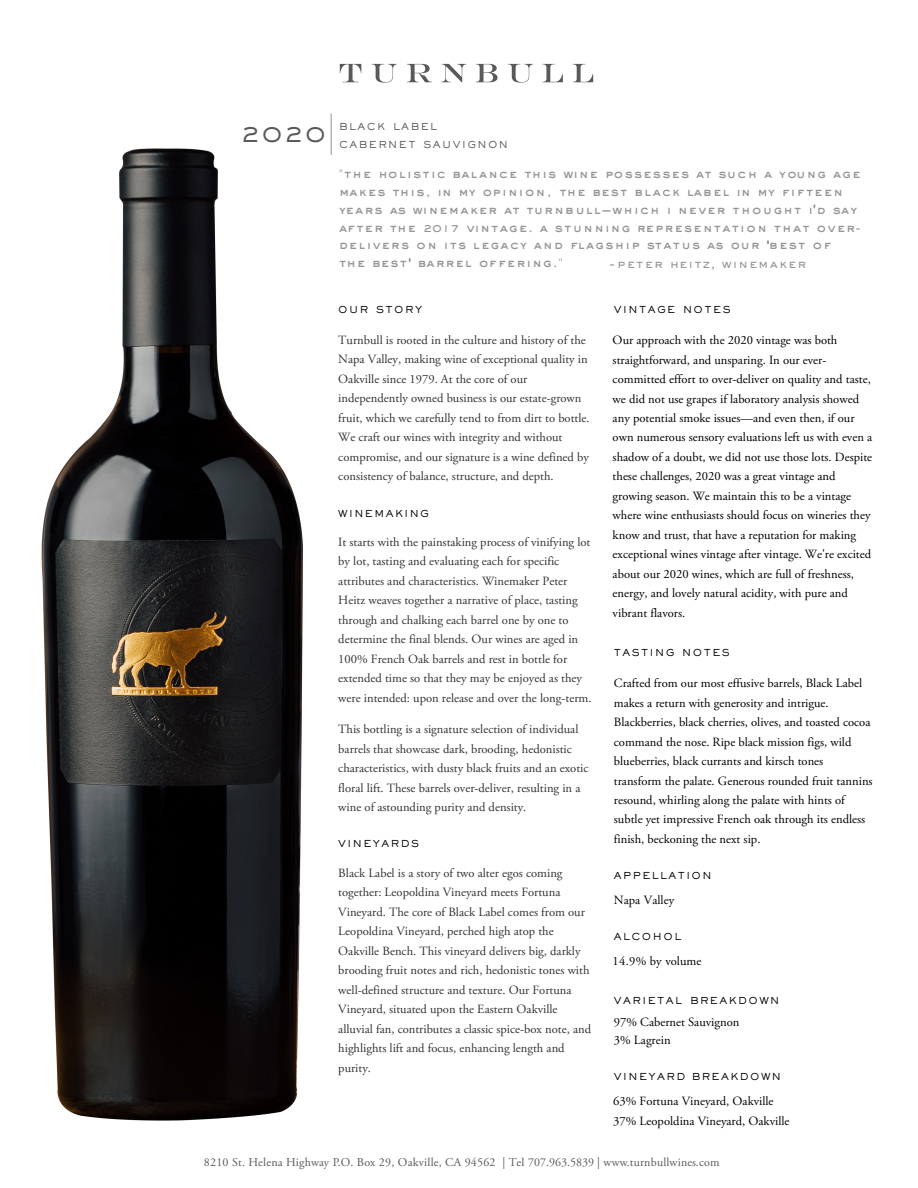
<style>
.page{position:relative;width:918px;height:1188px;background:#fff}
.page>*{position:absolute;margin:0;border:0;box-sizing:border-box;transform-origin:0 0}
.t1{font:500 22.5px "Sackers Gothic Std";color:#58595b}
.t2{font:12.6px/19.5px "Adobe Garamond Pro";color:#333334}
.t3{font:12.6px/19.5px "Adobe Garamond Pro";color:#000}
.t4{font:12px/18.6px "AT Sackers Heavy Gothic";letter-spacing:.1em;color:#939597}
.t5{font:12px "Adobe Garamond Pro";letter-spacing:.02em;color:#58595b}
.t6{font:500 12px "Sackers Gothic Std";letter-spacing:.085em;color:#939597}
.t7{font:500 9.45px "Sackers Gothic Std";letter-spacing:.155em;color:#000}
.t8{font:500 9.45px/17.7px "Sackers Gothic Std";letter-spacing:.155em;color:#58595b}
.s1{font-family:"Minion Pro"}
.s2{font-family:"Adobe Garamond"}
.s3{font-size:10.5px}
</style>
<div class="page">
<svg style="left:340px;top:64px;width:21px;height:18px"></svg>
<svg style="left:372px;top:64px;width:25px;height:19px"></svg>
<svg style="left:407px;top:64px;width:25px;height:18px"></svg>
<svg style="left:441px;top:64px;width:25px;height:18px"></svg>
<svg style="left:476px;top:64px;width:22px;height:18px"></svg>
<svg style="left:508px;top:64px;width:25px;height:19px"></svg>
<svg style="left:542px;top:64px;width:21px;height:18px"></svg>
<svg style="left:573px;top:64px;width:20px;height:18px"></svg>
<hr style="left:331px;top:113px;width:1px;height:42px;background:#939598">
<img style="left:41px;top:148px;width:262px;height:973px">
<h1 class="t1" style="left:241px;top:119px;width:86px">2020</h1>
<p class="t8" style="left:339px;top:117px;width:170px">BLACK LABEL<br>CABERNET SAUVIGNON</p>
<p class="t4" style="left:339px;top:164px;width:523px"><span class="s1">"</span>the holistic balance this wine possesses at such a young age makes this, in my opinion, the best black label in my fifteen</p>
<p class="t4" style="left:339px;top:199px;width:523px">years as winemaker at turnbull—which i never thought i<span class="s2">'</span>d say after the <span class="s3">2017</span> vintage. a stunning representation that over-</p>
<p class="t4" style="left:339px;top:236px;width:494px;line-height:18px">delivers on its legacy and flagship status as our <span class="s2">'</span>best of the best<span class="s2">'</span> barrel offering.<span class="s1">"</span></p>
<p class="t6" style="left:609px;top:255px;width:199px">-peter heitz, winemaker</p>
<p class="t7" style="left:338px;top:303px;width:85px">OUR STORY</p>
<p class="t2" style="left:338px;top:331px;width:253px">Turnbull is rooted in the culture and history of the Napa Valley, making wine of exceptional quality in Oakville since 1979. At the core of our independently owned business is our estate-grown fruit, which we carefully tend to from dirt to bottle.<br>We craft our wines with integrity and without compromise, and our signature is a wine defined by consistency of balance, structure, and depth.</p>
<p class="t7" style="left:338px;top:507px;width:92px">WINEMAKING</p>
<p class="t2" style="left:338px;top:532px;width:255px">It starts with the painstaking process of vinifying lot by lot, tasting and evaluating each for specific attributes and characteristics. Winemaker Peter Heitz weaves together a narrative of place, tasting through and chalking each barrel one by one to determine the final blends. Our wines are aged in 100% French Oak barrels and rest in bottle for extended time so that they may be enjoyed as they were intended: upon release and over the long-term.</p>
<p class="t2" style="left:338px;top:720px;width:252px">This bottling is a signature selection of individual barrels that showcase dark, brooding, hedonistic characteristics, with dusty black fruits and an exotic floral lift. These barrels over-deliver, resulting in a wine of astounding purity and density.</p>
<p class="t7" style="left:338px;top:838px;width:82px">VINEYARDS</p>
<p class="t2" style="left:338px;top:863px;width:254px">Black Label is a story of two alter egos coming together: Leopoldina Vineyard meets Fortuna Vineyard. The core of Black Label comes from our Leopoldina Vineyard, perched high atop the Oakville Bench. This vineyard delivers big, darkly brooding fruit notes and rich, hedonistic tones with well-defined structure and texture. Our Fortuna Vineyard, situated upon the Eastern Oakville alluvial fan, contributes a classic spice-box note, and highlights lift and focus, enhancing length and purity.</p>
<p class="t7" style="left:614px;top:303px;width:118px">VINTAGE NOTES</p>
<p class="t3" style="left:613px;top:331px;width:261px">Our approach with the 2020 vintage was both straightforward, and unsparing. In our ever&shy;committed effort to over-deliver on quality and taste, we did not use grapes if laboratory analysis showed any potential smoke issues—and even then, if our own numerous sensory evaluations left us with even a shadow of a doubt, we did not use those lots. Despite these challenges, 2020 was a great vintage and growing season. We maintain this to be a vintage where wine enthusiasts should focus on wineries they know and trust, that have a reputation for making exceptional wines vintage after vintage. We're excited about our 2020 wines, which are full of freshness, energy, and lovely natural acidity, with pure and vibrant flavors.</p>
<p class="t7" style="left:614px;top:647px;width:117px">TASTING NOTES</p>
<p class="t3" style="left:614px;top:674px;width:260px">Crafted from our most effusive barrels, Black Label makes a return with generosity and intrigue.<br>Blackberries, black cherries, olives, and toasted cocoa command the nose. Ripe black mission figs, wild blueberries, black currants and kirsch tones transform the palate. Generous rounded fruit tannins resound, whirling along the palate with hints of subtle yet impressive French oak through its endless finish, beckoning the next sip.</p>
<p class="t7" style="left:614px;top:869px;width:99px">APPELLATION</p>
<p class="t3" style="left:614px;top:890px;width:62px">Napa Valley</p>
<p class="t7" style="left:614px;top:930px;width:69px">ALCOHOL</p>
<p class="t3" style="left:613px;top:951px;width:90px">14.9% by volume</p>
<p class="t7" style="left:614px;top:994px;width:167px">VARIETAL BREAKDOWN</p>
<p class="t3" style="left:614px;top:1013px;width:127px;line-height:18.1px">97% Cabernet Sauvignon<br>3% Lagrein</p>
<p class="t7" style="left:614px;top:1071px;width:169px">VINEYARD BREAKDOWN</p>
<p class="t3" style="left:613px;top:1092px;width:178px">63% Fortuna Vineyard, Oakville<br>37% Leopoldina Vineyard, Oakville</p>
<p class="t5" style="left:204px;top:1155px;width:517px">8210 St. Helena Highway P.O. Box 29, Oakville, CA 94562 | Tel 707.963.5839 | www.turnbullwines.com</p>
</div>
